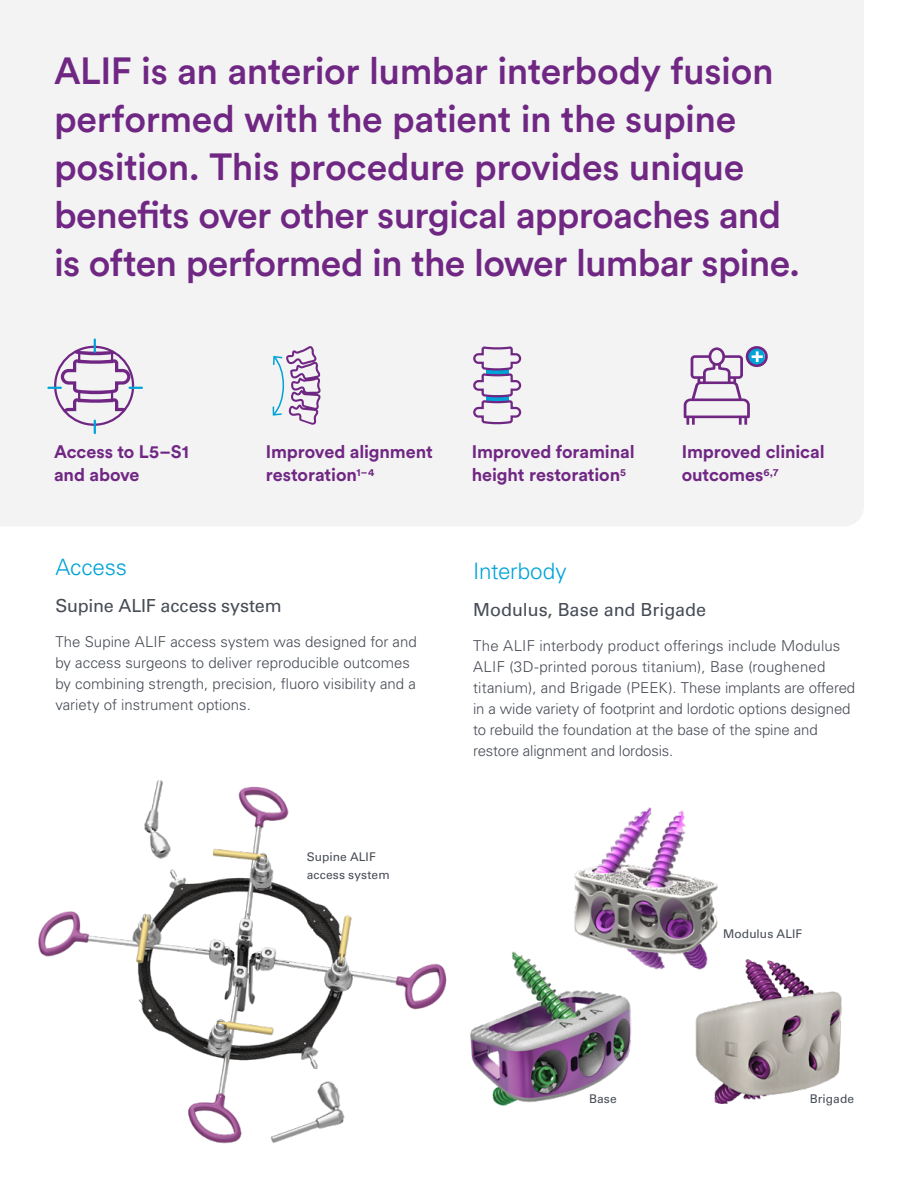
<style>
.page{position:relative;width:918px;height:1188px;background:#fff}
.page>*{position:absolute;margin:0;border:0;box-sizing:border-box;transform-origin:0 0}
.t1{font:500 37.5px/48px "Circular Pro";letter-spacing:-.015em;color:#702784}
.t2{font:300 22.5px "Univers LT Pro 45";letter-spacing:-.005em;color:#00a3d8}
.t3{font:700 18px/24px "Circular Pro";letter-spacing:-.005em;color:#702784}
.t4{font:18px "Univers LT Pro 55 Roman";letter-spacing:-.005em;color:#474c55}
.t5{font:300 15px/21px "Univers LT Pro 45";color:#474c55}
.t6{font:12px/18px "Univers LT Pro 55 Roman";letter-spacing:.01em;color:#474c55}
</style>
<div class="page">
<div style="left:0;top:0;width:864px;height:526px;background:#f2f3f2"></div>
<img style="left:38px;top:780px;width:409px;height:364px">
<img style="left:695px;top:960px;width:147px;height:143px">
<img style="left:574px;top:807px;width:156px;height:167px">
<img style="left:470px;top:940px;width:166px;height:166px">
<svg style="left:684px;top:346px;width:84px;height:79px"></svg>
<svg style="left:271px;top:346px;width:50px;height:79px"></svg>
<svg style="left:472px;top:345px;width:50px;height:79px"></svg>
<svg style="left:48px;top:340px;width:94px;height:93px"></svg>
<h1 class="t1" style="left:54px;top:45px;width:748px">ALIF is an anterior lumbar interbody fusion performed with the patient in the supine position. This procedure provides unique benefits over other surgical approaches and is often performed in the lower lumbar spine.</h1>
<p class="t3" style="left:54px;top:438px;width:136px">Access to L5–S1 and above</p>
<p class="t3" style="left:472px;top:438px;width:164px">Improved foraminal height restoration<sup>5</sup></p>
<p class="t3" style="left:266px;top:438px;width:169px">Improved alignment restoration<sup>1–4</sup></p>
<p class="t3" style="left:682px;top:438px;width:144px">Improved clinical outcomes<sup>6,7</sup></p>
<h2 class="t2" style="left:55px;top:552px;width:73px">Access</h2>
<p class="t4" style="left:55px;top:593px;width:228px">Supine ALIF access system</p>
<p class="t5" style="left:55px;top:630px;width:363px">The Supine ALIF access system was designed for and by access surgeons to deliver reproducible outcomes by combining strength, precision, fluoro visibility and a variety of instrument options.</p>
<p class="t6" style="left:307px;top:847px;width:84px">Supine ALIF access system</p>
<h2 class="t2" style="left:473px;top:556px;width:95px">Interbody</h2>
<p class="t4" style="left:473px;top:597px;width:235px">Modulus, Base and Brigade</p>
<p class="t5" style="left:473px;top:634px;width:384px">The ALIF interbody product offerings include Modulus ALIF (3D-printed porous titanium), Base (roughened titanium), and Brigade (PEEK). These implants are offered in a wide variety of footprint and lordotic options designed to rebuild the foundation at the base of the spine and restore alignment and lordosis.</p>
<p class="t6" style="left:723px;top:924px;width:81px">Modulus ALIF</p>
<p class="t6" style="left:589px;top:1090px;width:29px">Base</p>
<p class="t6" style="left:810px;top:1090px;width:46px">Brigade</p>
</div>
